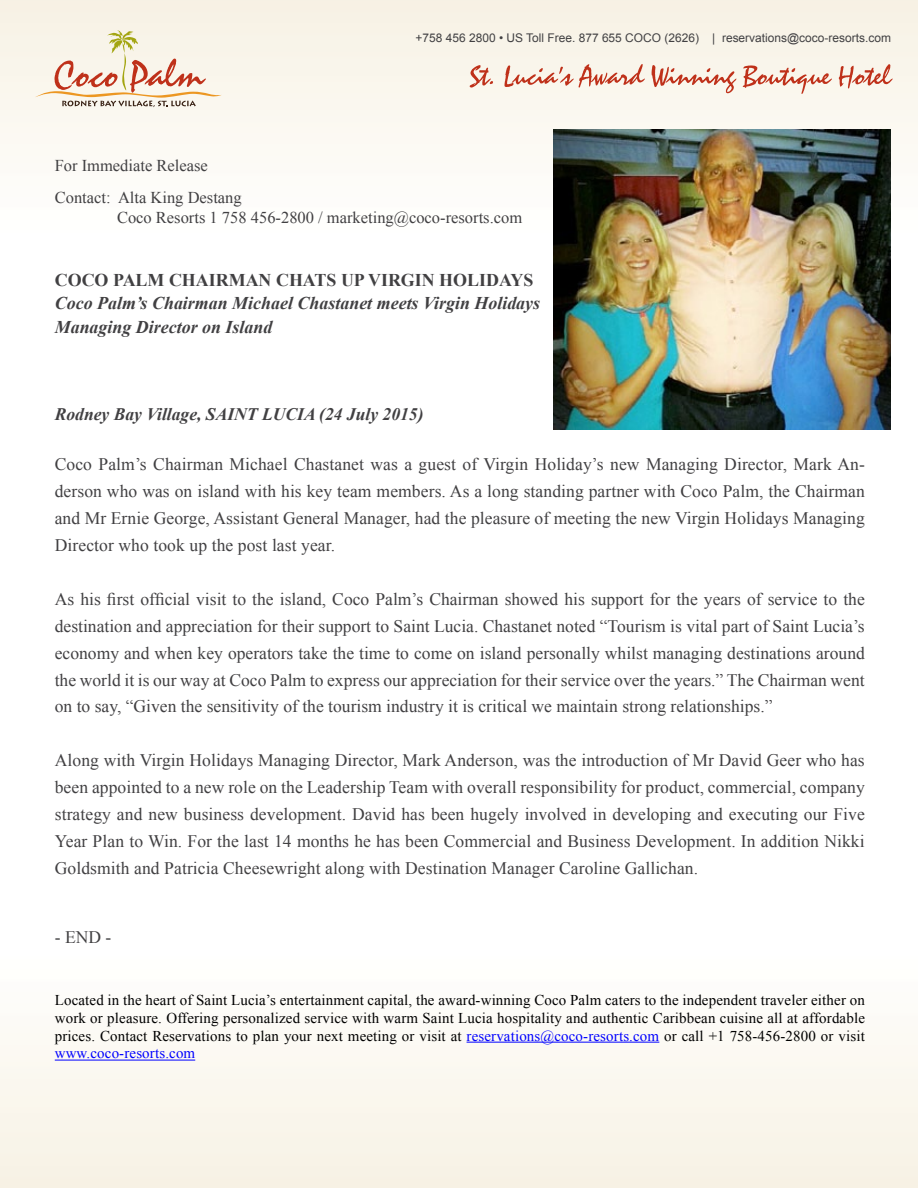
<style>
.page{position:relative;width:918px;height:1188px;background:#fff}
.page>*{position:absolute;margin:0;border:0;box-sizing:border-box;transform-origin:0 0}
.t1{font:italic 700 18px/23.1px "Times New Roman";color:#414042}
.t2{font:700 18px "Times New Roman";color:#414042}
.t3{font:17.55px/26.8px "Times New Roman";letter-spacing:.005em;color:#414042;text-align:justify}
.t4{font:italic 700 17.55px "Times New Roman";color:#414042}
.t5{font:16.5px/31.8px "Times New Roman";color:#414042}
.t6{font:15px/18px "Times New Roman";letter-spacing:.01em;color:#000;text-align:justify}
.t7{font:12px "Arial";color:#414042}
.s1{color:#00f}
</style>
<div class="page">
<div style="left:0;top:0;width:918px;height:294px;background:linear-gradient(to bottom,#f7f2e4,#fff)"></div>
<div style="left:0;top:894px;width:918px;height:294px;background:linear-gradient(to bottom,#fff,#f7f2e5)"></div>
<svg style="left:35px;top:30px;width:187px;height:77px;background:#edc"></svg>
<svg style="left:470px;top:65px;width:23px;height:23px"></svg>
<svg style="left:505px;top:64px;width:140px;height:24px;background:#eccbbe"></svg>
<svg style="left:652px;top:65px;width:84px;height:28px;background:#edccbf"></svg>
<svg style="left:743px;top:65px;width:89px;height:29px;background:#edcdc0"></svg>
<svg style="left:839px;top:64px;width:54px;height:24px"></svg>
<hr style="left:467px;top:1042px;width:192px;height:1px;background:#00f">
<hr style="left:55px;top:1060px;width:140px;height:1px;background:#00f">
<img style="left:554px;top:130px;width:337px;height:300px">
<p class="t7" style="left:416px;top:30px;width:477px">+758 456 2800 • US Toll Free. 877 655 COCO (2626) | reservations@coco-resorts.com</p>
<p class="t5" style="left:55px;top:150px;width:188px">For Immediate Release<br>Contact: Alta King Destang</p>
<p class="t5" style="left:117px;top:201px;width:407px">Coco Resorts 1 758 456-2800 / marketing@coco-resorts.com</p>
<p class="t2" style="left:55px;top:268px;width:480px">COCO PALM CHAIRMAN CHATS UP VIRGIN HOLIDAYS</p>
<p class="t1" style="left:55px;top:291px;width:487px">Coco Palm’s Chairman Michael Chastanet meets Virgin Holidays<br>Managing Director on Island</p>
<p class="t4" style="left:55px;top:402px;width:370px">Rodney Bay Village, SAINT LUCIA (24 July 2015)</p>
<p class="t3" style="left:55px;top:451px;width:812px">Coco Palm’s Chairman Michael Chastanet was a guest of Virgin Holiday’s new Managing Director, Mark An&shy;derson who was on island with his key team members. As a long standing partner with Coco Palm, the Chairman and Mr Ernie George, Assistant General Manager, had the pleasure of meeting the new Virgin Holidays Managing Director who took up the post last year.</p>
<p class="t3" style="left:55px;top:585px;width:812px">As his first official visit to the island, Coco Palm’s Chairman showed his support for the years of service to the destination and appreciation for their support to Saint Lucia. Chastanet noted “Tourism is vital part of Saint Lucia’s economy and when key operators take the time to come on island personally whilst managing destinations around the world it is our way at Coco Palm to express our appreciation for their service over the years.” The Chairman went on to say, “Given the sensitivity of the tourism industry it is critical we maintain strong relationships.”</p>
<p class="t3" style="left:55px;top:747px;width:812px">Along with Virgin Holidays Managing Director, Mark Anderson, was the introduction of Mr David Geer who has been appointed to a new role on the Leadership Team with overall responsibility for product, commercial, company strategy and new business development. David has been hugely involved in developing and executing our Five Year Plan to Win. For the last 14 months he has been Commercial and Business Development. In addition Nikki Goldsmith and Patricia Cheesewright along with Destination Manager Caroline Gallichan.</p>
<p class="t3" style="left:55px;top:924px;width:58px">- END -</p>
<p class="t6" style="left:55px;top:990px;width:812px">Located in the heart of Saint Lucia’s entertainment capital, the award-winning Coco Palm caters to the independent traveler either on work or pleasure. Offering personalized service with warm Saint Lucia hospitality and authentic Caribbean cuisine all at affordable prices. Contact Reservations to plan your next meeting or visit at <span class="s1">reservations@coco-resorts.com</span> or call +1 758-456-2800 or visit <span class="s1">www.coco-resorts.com</span></p>
</div>
